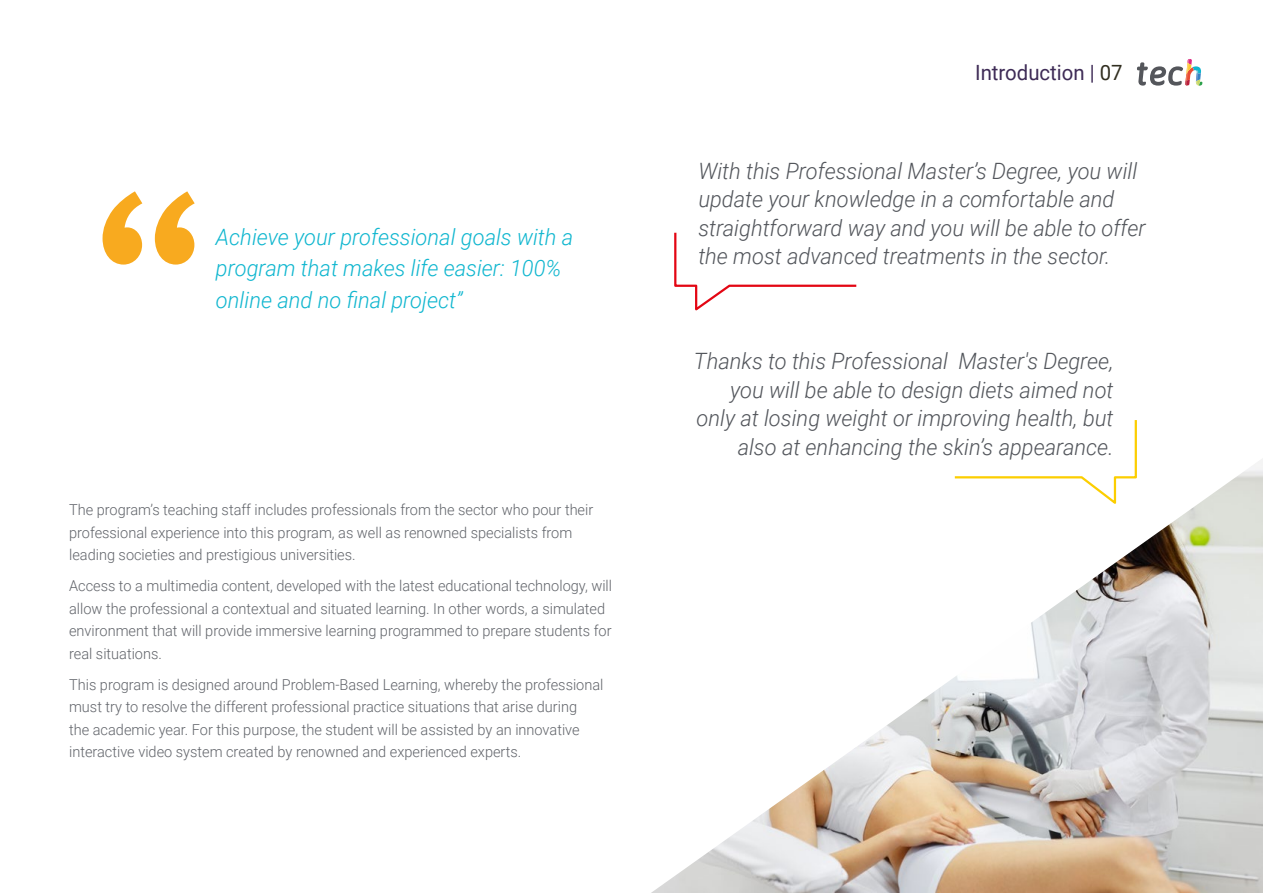
<style>
.page{position:relative;width:1263px;height:893px;background:#fff}
.page>*{position:absolute;margin:0;border:0;box-sizing:border-box;transform-origin:0 0}
.t1{font:italic 300 22.5px/28.5px "Roboto";color:#52555b;text-align:right}
.t2{font:italic 300 22.5px/31.5px "Roboto";color:#0fb6cf}
.t3{font:21px "Roboto";color:#3e2b56}
.t4{font:300 15px/22.5px "Roboto";color:#61646a}
.s1{color:#312e20}
</style>
<div class="page">
<svg style="left:103px;top:191px;width:92px;height:74px"></svg>
<svg style="left:1134px;top:420px;width:3px;height:38px"></svg>
<svg style="left:674px;top:232px;width:183px;height:79px"></svg>
<svg style="left:1137px;top:59px;width:65px;height:27px"></svg>
<img style="left:651px;top:458px;width:612px;height:435px">
<h1 class="t2" style="left:216px;top:220px;width:359px">Achieve your professional goals with a program that makes life easier: 100% online and no final project”</h1>
<p class="t4" style="left:69px;top:498px;width:526px">The program’s teaching staff includes professionals from the sector who pour their professional experience into this program, as well as renowned specialists from leading societies and prestigious universities.</p>
<p class="t4" style="left:69px;top:574px;width:544px">Access to a multimedia content, developed with the latest educational technology, will allow the professional a contextual and situated learning. In other words, a simulated environment that will provide immersive learning programmed to prepare students for real situations.</p>
<p class="t4" style="left:69px;top:672px;width:536px">This program is designed around Problem-Based Learning, whereby the professional must try to resolve the different professional practice situations that arise during<br>the academic year. For this purpose, the student will be assisted by an innovative interactive video system created by renowned and experienced experts.</p>
<h2 class="t3" style="left:975px;top:57px;width:149px">Introduction | <span class="s1">07</span></h2>
<h1 class="t1" style="left:698px;top:156px;width:449px;text-align:left">With this Professional Master’s Degree, you will update your knowledge in a comfortable and straightforward way and you will be able to offer the most advanced treatments in the sector.</h1>
<h1 class="t1" style="left:694px;top:346px;width:421px">Thanks to this Professional Master's Degree, you will be able to design diets aimed not only at losing weight or improving health, but also at enhancing the skin’s appearance.</h1>
</div>
